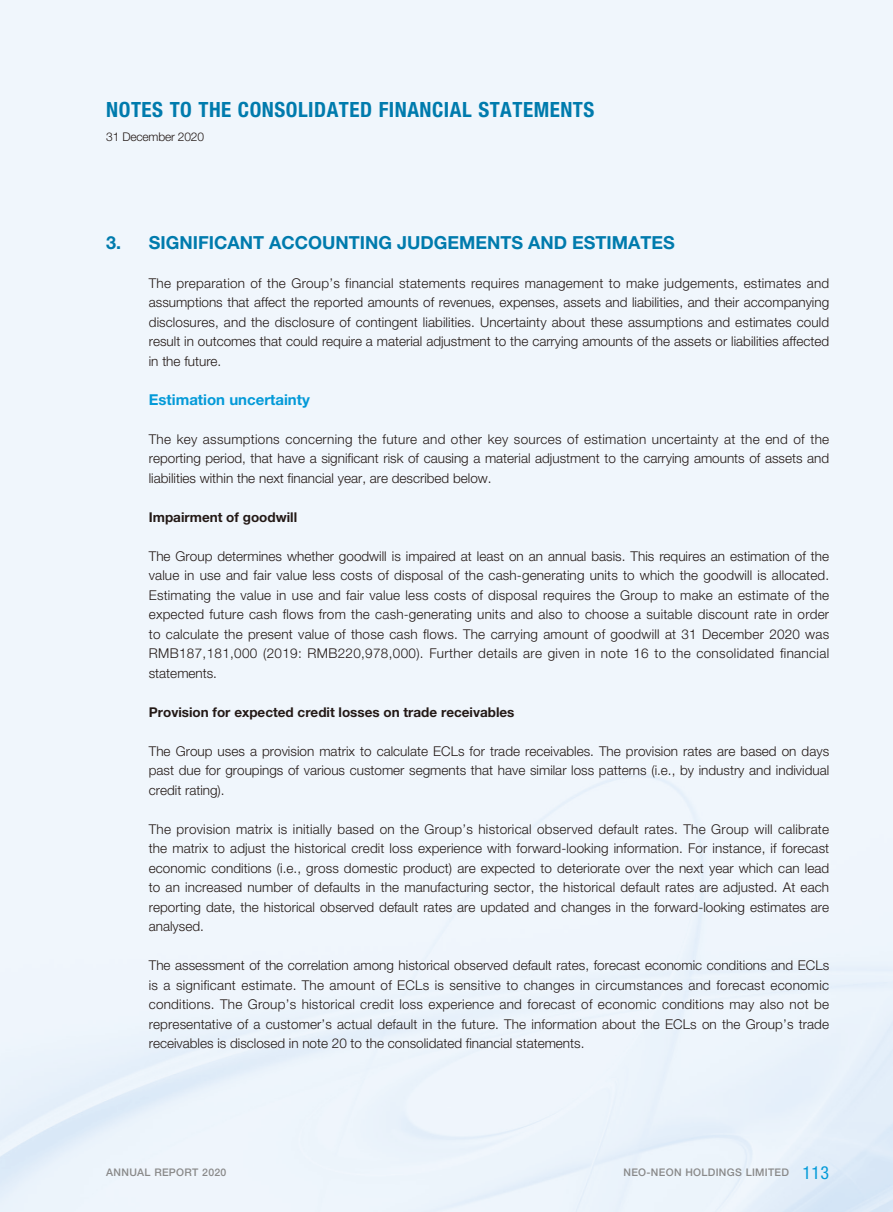
<style>
.page{position:relative;width:893px;height:1212px;background:#fff}
.page>*{position:absolute;margin:0;border:0;box-sizing:border-box;transform-origin:0 0}
.t1{font:700 condensed 21px "Helvetica Neue LT Std";letter-spacing:.025em;color:#007bad}
.t2{font:700 18px "Helvetica Neue LT Std";color:#007bad}
.t3{font:700 15px "Helvetica Neue LT Std";color:#039ad8}
.t4{font:300 13.5px/19.5px "Helvetica Neue LT Std";color:#231916;text-align:justify}
.t5{font:700 13.5px "Helvetica Neue LT Std";color:#231916}
.t6{font:300 12px "Helvetica Neue LT Std";letter-spacing:-.015em;color:#231916}
.t7{font:500 10.5px "Helvetica Neue LT Std";letter-spacing:.03em;color:#898989}
.s1{font-weight:400;font-stretch:condensed;font-size:18px;color:#039ad8}
</style>
<div class="page">
<h1 class="t1" style="left:106px;top:102px;width:490px">NOTES TO THE CONSOLIDATED FINANCIAL STATEMENTS</h1>
<p class="t6" style="left:106px;top:132px;width:99px">31 December 2020</p>
<h2 class="t2" style="left:106px;top:236px;width:570px">3. SIGNIFICANT ACCOUNTING JUDGEMENTS AND ESTIMATES</h2>
<p class="t4" style="left:149px;top:275px;width:682px">The preparation of the Group’s financial statements requires management to make judgements, estimates and assumptions that affect the reported amounts of revenues, expenses, assets and liabilities, and their accompanying disclosures, and the disclosure of contingent liabilities. Uncertainty about these assumptions and estimates could result in outcomes that could require a material adjustment to the carrying amounts of the assets or liabilities affected in the future.</p>
<p class="t3" style="left:149px;top:394px;width:163px">Estimation uncertainty</p>
<p class="t4" style="left:149px;top:431px;width:682px">The key assumptions concerning the future and other key sources of estimation uncertainty at the end of the reporting period, that have a significant risk of causing a material adjustment to the carrying amounts of assets and liabilities within the next financial year, are described below.</p>
<p class="t5" style="left:149px;top:512px;width:150px">Impairment of goodwill</p>
<p class="t4" style="left:149px;top:548px;width:682px">The Group determines whether goodwill is impaired at least on an annual basis. This requires an estimation of the value in use and fair value less costs of disposal of the cash-generating units to which the goodwill is allocated.<br>Estimating the value in use and fair value less costs of disposal requires the Group to make an estimate of the expected future cash flows from the cash-generating units and also to choose a suitable discount rate in order to calculate the present value of those cash flows. The carrying amount of goodwill at 31 December 2020 was RMB187,181,000 (2019: RMB220,978,000). Further details are given in note 16 to the consolidated financial statements.</p>
<p class="t5" style="left:149px;top:707px;width:367px">Provision for expected credit losses on trade receivables</p>
<p class="t4" style="left:149px;top:743px;width:682px">The Group uses a provision matrix to calculate ECLs for trade receivables. The provision rates are based on days past due for groupings of various customer segments that have similar loss patterns (i.e., by industry and individual credit rating).</p>
<p class="t4" style="left:149px;top:821px;width:682px">The provision matrix is initially based on the Group’s historical observed default rates. The Group will calibrate the matrix to adjust the historical credit loss experience with forward-looking information. For instance, if forecast economic conditions (i.e., gross domestic product) are expected to deteriorate over the next year which can lead to an increased number of defaults in the manufacturing sector, the historical default rates are adjusted. At each reporting date, the historical observed default rates are updated and changes in the forward-looking estimates are analysed.</p>
<p class="t4" style="left:149px;top:957px;width:682px">The assessment of the correlation among historical observed default rates, forecast economic conditions and ECLs is a significant estimate. The amount of ECLs is sensitive to changes in circumstances and forecast economic conditions. The Group’s historical credit loss experience and forecast of economic conditions may also not be representative of a customer’s actual default in the future. The information about the ECLs on the Group’s trade receivables is disclosed in note 20 to the consolidated financial statements.</p>
<p class="t7" style="left:106px;top:1168px;width:122px">ANNUAL REPORT 2020</p>
<p class="t7" style="left:623px;top:1168px;width:207px">NEO-NEON HOLDINGS LIMITED <span class="s1">113</span></p>
</div>
